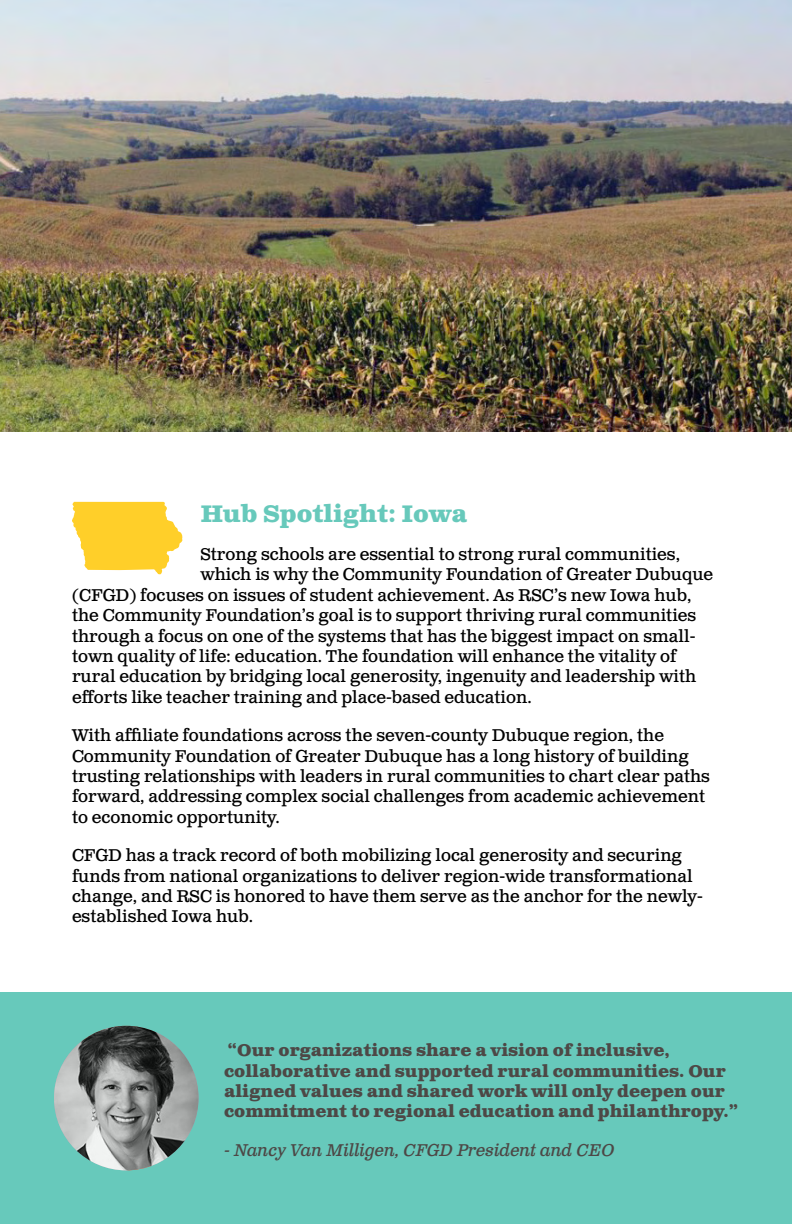
<style>
.page{position:relative;width:792px;height:1224px;background:#fff}
.page>*{position:absolute;margin:0;border:0;box-sizing:border-box;transform-origin:0 0}
.t1{font:700 24px "Clarendon Text Pro";color:#67c9bb}
.t2{font:17px/20.4px "Clarendon Text Pro";color:#000}
.t3{font:700 17px/20.4px "Clarendon Text Pro";color:#4d4846}
.t4{font:italic 17px "Clarendon Text Pro";letter-spacing:-.02em;color:#4d4846}
</style>
<div class="page">
<div style="left:0;top:992px;width:792px;height:232px;background:#67c9bb"></div>
<img style="left:0;top:0;width:792px;height:432px">
<svg style="left:54px;top:1026px;width:145px;height:144px;background:#878988"></svg>
<svg style="left:72px;top:502px;width:110px;height:72px"></svg>
<p class="t1" style="left:200px;top:499px;width:269px">Hub Spotlight: Iowa</p>
<p class="t2" style="left:200px;top:545px;width:481px">Strong schools are essential to strong rural communities,</p>
<p class="t2" style="left:200px;top:565px;width:514px">which is why the Community Foundation of Greater Dubuque</p>
<p class="t2" style="left:72px;top:585px;width:621px">(CFGD) focuses on issues of student achievement. As RSC’s new Iowa hub,</p>
<p class="t2" style="left:72px;top:606px;width:626px">the Community Foundation’s goal is to support thriving rural communities</p>
<p class="t2" style="left:72px;top:626px;width:625px">through a focus on one of the systems that has the biggest impact on small-</p>
<p class="t2" style="left:72px;top:647px;width:606px">town quality of life: education. The foundation will enhance the vitality of</p>
<p class="t2" style="left:72px;top:667px;width:626px">rural education by bridging local generosity, ingenuity and leadership with</p>
<p class="t2" style="left:72px;top:687px;width:461px">efforts like teacher training and place-based education.</p>
<p class="t2" style="left:72px;top:726px;width:639px">With affiliate foundations across the seven-county Dubuque region, the Community Foundation of Greater Dubuque has a long history of building trusting relationships with leaders in rural communities to chart clear paths forward, addressing complex social challenges from academic achievement to economic opportunity.</p>
<p class="t2" style="left:72px;top:846px;width:632px">CFGD has a track record of both mobilizing local generosity and securing funds from national organizations to deliver region-wide transformational change, and RSC is honored to have them serve as the anchor for the newly&shy;established Iowa hub.</p>
<p class="t3" style="left:224px;top:1041px;width:515px">“Our organizations share a vision of inclusive, collaborative and supported rural communities. Our aligned values and shared work will only deepen our commitment to regional education and philanthropy.”</p>
<p class="t4" style="left:224px;top:1139px;width:392px">- Nancy Van Milligen, CFGD President and CEO</p>
</div>
